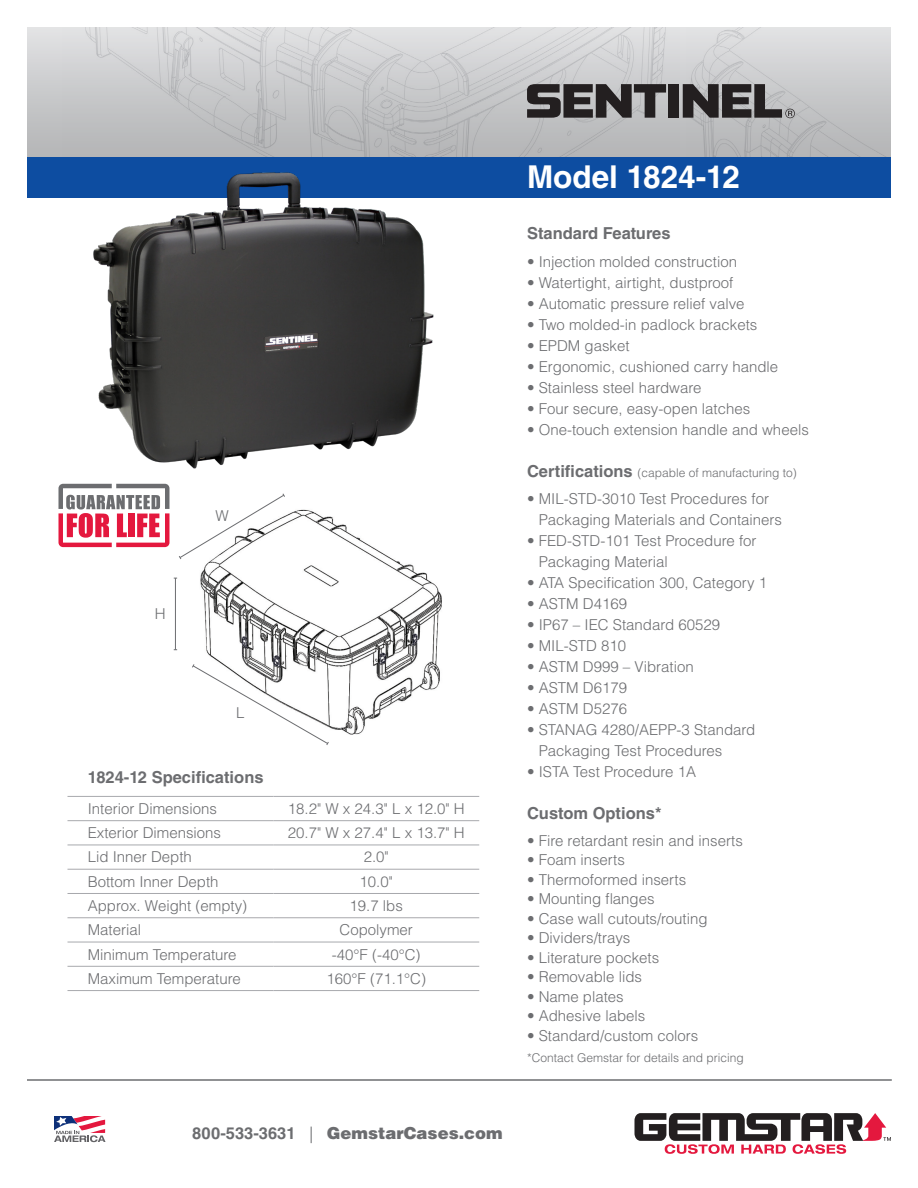
<style>
.page{position:relative;width:918px;height:1188px;background:#fff}
.page>*{position:absolute;margin:0;border:0;box-sizing:border-box;transform-origin:0 0}
.t1{font:700 31.5px "Helvetica LT Std";color:#fff}
.t2{font:700 16.5px "Helvetica LT Std";color:#6c6d70}
.t3{font:900 16.5px "Helvetica LT Std";color:#6c6d70}
.t4{font:300 15px/21px "Helvetica LT Std";color:#6c6d70}
.t5{font:300 12px "Helvetica LT Std";color:#6c6d70}
.s1{font-weight:700}
.s2{font-weight:300}
.s3{font-weight:700;font-size:16.5px}
</style>
<div class="page">
<img style="left:200px;top:509px;width:242px;height:226px">
<div style="left:27px;top:27px;width:864px;height:130px;background:linear-gradient(to bottom,#e2e2e4,#b3b4b6)"></div>
<img style="left:62px;top:27px;width:617px;height:130px">
<img style="left:687px;top:27px;width:204px;height:130px">
<svg style="left:527px;top:84px;width:139px;height:34px"></svg>
<div style="left:668px;top:84px;width:11px;height:34px;background:#231f20"></div>
<svg style="left:683px;top:84px;width:112px;height:34px"></svg>
<div style="left:27px;top:157px;width:864px;height:40px;background:#0d4da1"></div>
<hr style="left:27px;top:1079px;width:865px;height:2px;background:#6c6d70">
<svg style="left:634px;top:1113px;width:257px;height:41px"></svg>
<svg style="left:54px;top:1116px;width:51px;height:26px"></svg>
<hr style="left:68px;top:796px;width:205px;height:1px;background:#a8a9ad">
<hr style="left:273px;top:796px;width:206px;height:1px;background:#a8a9ad">
<hr style="left:68px;top:820px;width:205px;height:1px;background:#a8a9ad">
<hr style="left:273px;top:820px;width:206px;height:1px;background:#a8a9ad">
<hr style="left:68px;top:845px;width:205px;height:1px;background:#a8a9ad">
<hr style="left:273px;top:845px;width:206px;height:1px;background:#a8a9ad">
<hr style="left:68px;top:869px;width:205px;height:1px;background:#a8a9ad">
<hr style="left:273px;top:869px;width:206px;height:1px;background:#a8a9ad">
<hr style="left:68px;top:893px;width:205px;height:1px;background:#a8a9ad">
<hr style="left:273px;top:893px;width:206px;height:1px;background:#a8a9ad">
<hr style="left:68px;top:917px;width:205px;height:1px;background:#a8a9ad">
<hr style="left:273px;top:917px;width:206px;height:1px;background:#a8a9ad">
<hr style="left:68px;top:942px;width:205px;height:1px;background:#a8a9ad">
<hr style="left:273px;top:942px;width:206px;height:1px;background:#a8a9ad">
<hr style="left:68px;top:966px;width:205px;height:1px;background:#a8a9ad">
<hr style="left:273px;top:966px;width:206px;height:1px;background:#a8a9ad">
<hr style="left:68px;top:990px;width:205px;height:1px;background:#a8a9ad">
<hr style="left:273px;top:990px;width:206px;height:1px;background:#a8a9ad">
<svg style="left:179px;top:493px;width:107px;height:67px"></svg>
<hr style="left:175px;top:578px;width:1px;height:72px;background:#6c6d70">
<svg style="left:192px;top:663px;width:137px;height:82px"></svg>
<svg style="left:58px;top:484px;width:111px;height:63px"></svg>
<img style="left:91px;top:172px;width:360px;height:297px">
<p class="t4" style="left:155px;top:603px;width:12px">H</p>
<p class="t4" style="left:216px;top:505px;width:15px">W</p>
<p class="t4" style="left:236px;top:702px;width:10px">L</p>
<p class="t2" style="left:88px;top:767px;width:177px">1824-12 Specifications</p>
<p class="t4" style="left:88px;top:798px;width:131px">Interior Dimensions</p>
<p class="t4" style="left:288px;top:798px;width:178px">18.2" W x 24.3" L x 12.0" H</p>
<p class="t4" style="left:88px;top:822px;width:135px">Exterior Dimensions</p>
<p class="t4" style="left:288px;top:822px;width:178px">20.7" W x 27.4" L x 13.7" H</p>
<p class="t4" style="left:88px;top:847px;width:106px">Lid Inner Depth</p>
<p class="t4" style="left:364px;top:847px;width:27px">2.0"</p>
<p class="t4" style="left:88px;top:871px;width:132px">Bottom Inner Depth</p>
<p class="t4" style="left:360px;top:871px;width:35px">10.0"</p>
<p class="t4" style="left:88px;top:895px;width:161px">Approx. Weight (empty)</p>
<p class="t4" style="left:350px;top:895px;width:55px">19.7 lbs</p>
<p class="t4" style="left:88px;top:919px;width:55px">Material</p>
<p class="t4" style="left:340px;top:919px;width:75px">Copolymer</p>
<p class="t4" style="left:88px;top:944px;width:150px">Minimum Temperature</p>
<p class="t4" style="left:332px;top:944px;width:90px">-40°F (-40°C)</p>
<p class="t4" style="left:88px;top:968px;width:155px">Maximum Temperature</p>
<p class="t4" style="left:327px;top:968px;width:101px">160°F (71.1°C)</p>
<p class="t3" style="left:192px;top:1122px;width:312px"><span class="s1">800-533-3631</span> <span class="s2">|</span> GemstarCases.com</p>
<p class="t1" style="left:527px;top:158px;width:215px">Model 1824-12</p>
<p class="t2" style="left:527px;top:223px;width:145px">Standard Features</p>
<p class="t4" style="left:527px;top:251px;width:212px">• Injection molded construction</p>
<p class="t4" style="left:527px;top:272px;width:208px">• Watertight, airtight, dustproof</p>
<p class="t4" style="left:527px;top:293px;width:219px">• Automatic pressure relief valve</p>
<p class="t4" style="left:527px;top:314px;width:232px">• Two molded-in padlock brackets</p>
<p class="t4" style="left:527px;top:335px;width:104px">• EPDM gasket</p>
<p class="t4" style="left:527px;top:356px;width:253px">• Ergonomic, cushioned carry handle</p>
<p class="t4" style="left:527px;top:377px;width:176px">• Stainless steel hardware</p>
<p class="t4" style="left:527px;top:398px;width:225px">• Four secure, easy-open latches</p>
<p class="t4" style="left:527px;top:419px;width:283px">• One-touch extension handle and wheels</p>
<p class="t5" style="left:527px;top:465px;width:271px"><span class="s3">Certifications</span> (capable of manufacturing to)</p>
<p class="t4" style="left:539px;top:488px;width:245px;text-indent:-12px">• MIL-STD-3010 Test Procedures for<br>Packaging Materials and Containers</p>
<p class="t4" style="left:539px;top:530px;width:219px;text-indent:-12px">• FED-STD-101 Test Procedure for<br>Packaging Material</p>
<p class="t4" style="left:527px;top:572px;width:242px">• ATA Specification 300, Category 1</p>
<p class="t4" style="left:527px;top:593px;width:102px">• ASTM D4169</p>
<p class="t4" style="left:527px;top:614px;width:195px">• IP67 – IEC Standard 60529</p>
<p class="t4" style="left:527px;top:635px;width:101px">• MIL-STD 810</p>
<p class="t4" style="left:527px;top:656px;width:168px">• ASTM D999 – Vibration</p>
<p class="t4" style="left:527px;top:677px;width:102px">• ASTM D6179</p>
<p class="t4" style="left:527px;top:698px;width:102px">• ASTM D5276</p>
<p class="t4" style="left:539px;top:719px;width:218px;text-indent:-12px">• STANAG 4280/AEPP-3 Standard<br>Packaging Test Procedures</p>
<p class="t4" style="left:527px;top:761px;width:170px">• ISTA Test Procedure 1A</p>
<p class="t2" style="left:527px;top:804px;width:136px">Custom Options*</p>
<p class="t4" style="left:527px;top:830px;width:217px">• Fire retardant resin and inserts</p>
<p class="t4" style="left:527px;top:849px;width:99px">• Foam inserts</p>
<p class="t4" style="left:527px;top:869px;width:161px">• Thermoformed inserts</p>
<p class="t4" style="left:527px;top:888px;width:129px">• Mounting flanges</p>
<p class="t4" style="left:527px;top:908px;width:182px">• Case wall cutouts/routing</p>
<p class="t4" style="left:527px;top:927px;width:105px">• Dividers/trays</p>
<p class="t4" style="left:527px;top:947px;width:134px">• Literature pockets</p>
<p class="t4" style="left:527px;top:966px;width:117px">• Removable lids</p>
<p class="t4" style="left:527px;top:986px;width:98px">• Name plates</p>
<p class="t4" style="left:527px;top:1005px;width:120px">• Adhesive labels</p>
<p class="t4" style="left:527px;top:1025px;width:173px">• Standard/custom colors</p>
<p class="t5" style="left:527px;top:1050px;width:218px">*Contact Gemstar for details and pricing</p>
</div>
